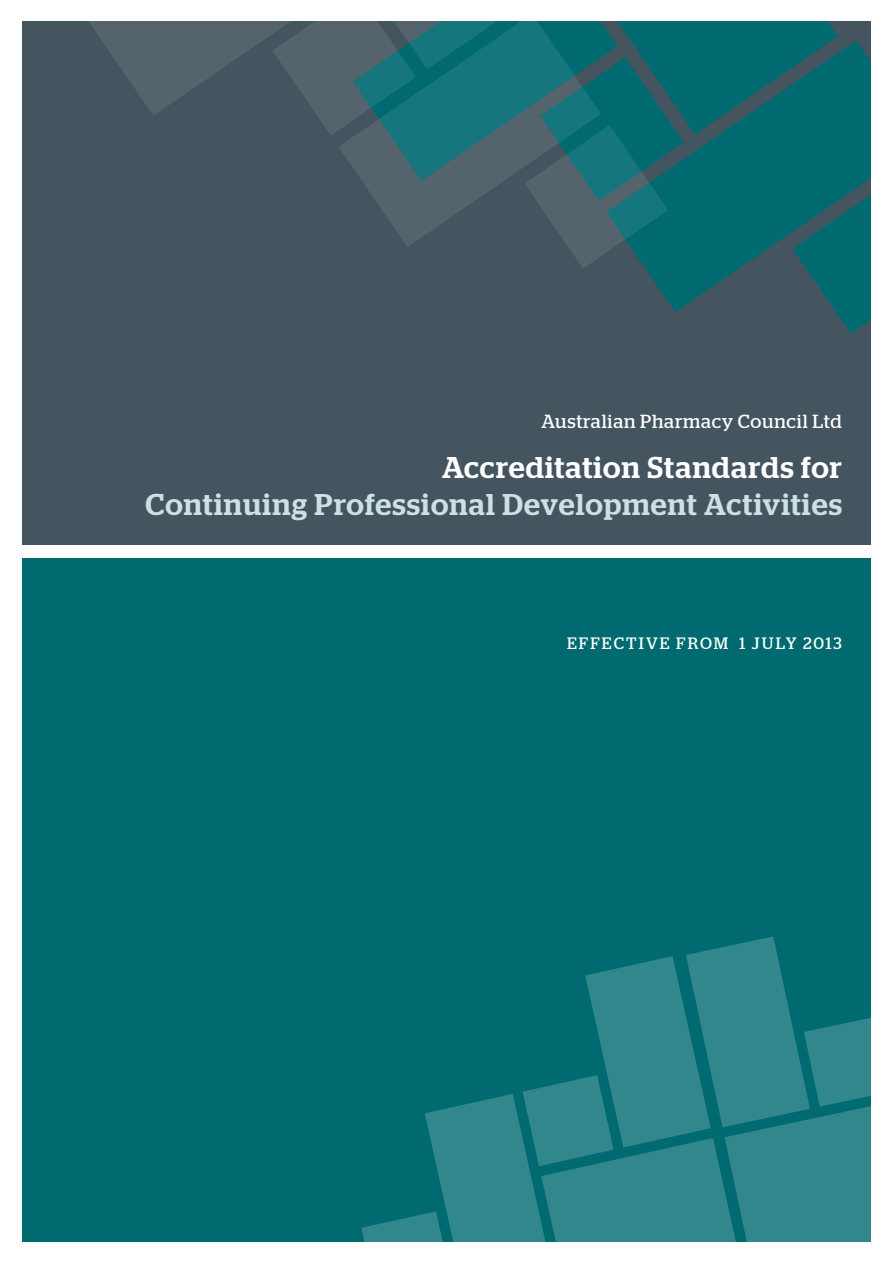
<style>
.page{position:relative;width:893px;height:1263px;background:#fff}
.page>*{position:absolute;margin:0;border:0;box-sizing:border-box;transform-origin:0 0}
.t1{font:500 30px "Stag";letter-spacing:.04em;color:#cce1e3}
.t2{font:500 30px "Stag";letter-spacing:.035em;color:#fff}
.t3{font:18.9px "Stag";letter-spacing:.04em;color:#fff}
.t4{font:16.5px "Stag";letter-spacing:.13em;color:#fff}
</style>
<div class="page">
<div style="left:22px;top:21px;width:849px;height:524px;background:#455560"></div>
<svg style="left:89px;top:21px;width:782px;height:313px"></svg>
<div style="left:22px;top:558px;width:849px;height:684px;background:#006a71"></div>
<svg style="left:361px;top:936px;width:510px;height:306px"></svg>
<p class="t3" style="left:541px;top:410px;width:302px">Australian Pharmacy Council Ltd</p>
<p class="t2" style="left:442px;top:450px;width:401px">Accreditation Standards for</p>
<p class="t1" style="left:146px;top:487px;width:698px">Continuing Professional Development Activities</p>
<p class="t4" style="left:567px;top:634px;width:276px">Effective From 1 july 2013</p>
</div>
